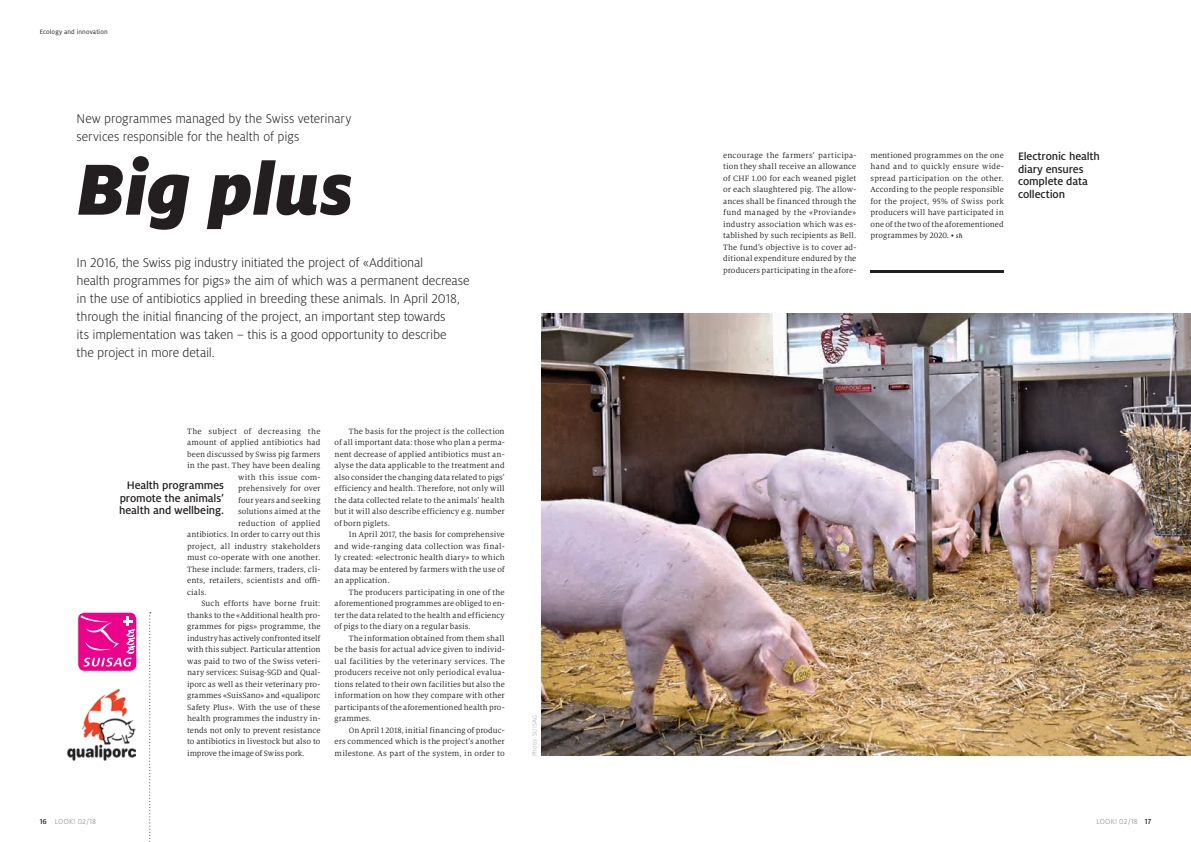
<style>
.page{position:relative;width:1191px;height:842px;background:#fff}
.page>*{position:absolute;margin:0;border:0;box-sizing:border-box;transform-origin:0 0}
.t1{font:italic 900 80px "Milo Pro";color:#231f20}
.t2{font:300 14px/18px "Milo Pro";letter-spacing:-.01em;color:#231f20}
.t3{font:500 12px/12.5px "Milo Pro";letter-spacing:-.01em;color:#231f20;text-align:justify}
.t4{font:8.5px/11.5px "Milo Serif Pro";letter-spacing:.01em;color:#231f20;text-align:justify}
.t5{font:8.5px "Milo Serif Pro";letter-spacing:.04em;color:#231f20}
.t6{font:300 8px "Milo Pro";letter-spacing:.01em;color:#808285}
.t7{font:7px "Milo Pro";letter-spacing:.02em;color:#231f20}
.t8{font:7px "Milo Pro";letter-spacing:.015em;color:#bcbdc0}
.s1{font-weight:500;font-style:italic;font-size:7px}
.s2{font-weight:500;color:#231f20}
</style>
<div class="page">
<img style="left:541px;top:314px;width:650px;height:442px">
<img style="left:68px;top:690px;width:68px;height:71px">
<div style="left:78px;top:613px;width:58px;height:58px;background:#ed028c;border-radius:6px"></div>
<svg style="left:80px;top:615px;width:55px;height:51px"></svg>
<svg style="left:149px;top:612px;width:2px;height:230px"></svg>
<hr style="left:870px;top:271px;width:133px;height:2px;background:#231f20">
<p class="t7" style="left:40px;top:28px;width:70px">Ecology and innovation</p>
<h2 class="t2" style="left:77px;top:110px;width:276px">New programmes managed by the Swiss veterinary services responsible for the health of pigs</h2>
<p class="t4" style="left:723px;top:149px;width:135px">encourage the farmers’ participa&shy;tion they shall receive an allowance of CHF 1.00 for each weaned piglet or each slaughtered pig. The allow&shy;ances shall be financed through the fund managed by the «Proviande» industry association which was es&shy;tablished by such recipients as Bell.<br>The fund’s objective is to cover ad&shy;ditional expenditure endured by the producers participating in the afore-</p>
<p class="t4" style="left:870px;top:149px;width:135px">mentioned programmes on the one hand and to quickly ensure wide&shy;spread participation on the other.<br>According to the people responsible for the project, 95% of Swiss pork producers will have participated in one of the two of the aforementioned programmes by 2020. • <span class="s1">sh</span></p>
<h1 class="t1" style="left:77px;top:142px;width:279px">Big plus</h1>
<h3 class="t3" style="left:1018px;top:150px;width:83px;text-align:left">Electronic health diary ensures complete data collection</h3>
<p class="t2" style="left:77px;top:254px;width:395px">In 2016, the Swiss pig industry initiated the project of «Additional<br>health programmes for pigs» the aim of which was a permanent decrease in the use of antibiotics applied in breeding these animals. In April 2018, through the initial financing of the project, an important step towards<br>its implementation was taken – this is a good opportunity to describe<br>the project in more detail.</p>
<p class="t5" style="left:187px;top:426px;width:135px">The subject of decreasing the</p>
<p class="t4" style="left:187px;top:437px;width:135px">amount of applied antibiotics had</p>
<p class="t4" style="left:187px;top:448px;width:135px">been discussed by Swiss pig farmers</p>
<p class="t4" style="left:187px;top:460px;width:135px">in the past. They have been dealing</p>
<p class="t4" style="left:238px;top:471px;width:84px">with this issue com-</p>
<p class="t4" style="left:238px;top:483px;width:84px">prehensively for over</p>
<p class="t4" style="left:238px;top:494px;width:84px">four years and seeking</p>
<p class="t4" style="left:238px;top:506px;width:84px">solutions aimed at the</p>
<p class="t4" style="left:238px;top:517px;width:84px">reduction of applied</p>
<p class="t4" style="left:187px;top:529px;width:135px">antibiotics. In order to carry out this</p>
<p class="t4" style="left:187px;top:540px;width:135px">project, all industry stakeholders</p>
<p class="t4" style="left:187px;top:552px;width:135px">must co-operate with one another.</p>
<p class="t4" style="left:187px;top:563px;width:135px">These include: farmers, traders, cli-</p>
<p class="t4" style="left:187px;top:575px;width:135px">ents, retailers, scientists and offi-</p>
<p class="t4" style="left:187px;top:586px;width:21px">cials.</p>
<p class="t4" style="left:201px;top:598px;width:121px">Such efforts have borne fruit:</p>
<p class="t4" style="left:187px;top:609px;width:135px">thanks to the «Additional health pro-</p>
<p class="t4" style="left:187px;top:621px;width:135px">grammes for pigs» programme, the</p>
<p class="t4" style="left:187px;top:632px;width:135px">industry has actively confronted itself</p>
<p class="t4" style="left:187px;top:644px;width:135px">with this subject. Particular attention</p>
<p class="t4" style="left:187px;top:655px;width:135px">was paid to two of the Swiss veteri-</p>
<p class="t4" style="left:187px;top:667px;width:135px">nary services: Suisag-SGD and Qual-</p>
<p class="t4" style="left:187px;top:678px;width:135px">iporc as well as their veterinary pro-</p>
<p class="t4" style="left:187px;top:690px;width:135px">grammes «SuisSano» and «qualiporc</p>
<p class="t4" style="left:187px;top:701px;width:135px">Safety Plus». With the use of these</p>
<p class="t4" style="left:187px;top:713px;width:135px">health programmes the industry in-</p>
<p class="t4" style="left:187px;top:724px;width:135px">tends not only to prevent resistance</p>
<p class="t4" style="left:187px;top:736px;width:135px">to antibiotics in livestock but also to</p>
<p class="t4" style="left:187px;top:747px;width:119px">improve the image of Swiss pork.</p>
<h3 class="t3" style="left:119px;top:479px;width:106px;text-indent:7px">Health programmes promote the animals’ health and wellbeing.</h3>
<p class="t4" style="left:334px;top:425px;width:172px;text-indent:14px">The basis for the project is the collection of all important data: those who plan a perma&shy;nent decrease of applied antibiotics must an&shy;alyse the data applicable to the treatment and also consider the changing data related to pigs’ efficiency and health. Therefore, not only will the data collected relate to the animals’ health but it will also describe efficiency e.g. number of born piglets.</p>
<p class="t4" style="left:334px;top:529px;width:172px;text-indent:14px">In April 2017, the basis for comprehensive and wide-ranging data collection was final&shy;ly created: «electronic health diary» to which data may be entered by farmers with the use of an application.</p>
<p class="t4" style="left:334px;top:586px;width:172px;text-indent:14px">The producers participating in one of the aforementioned programmes are obliged to en&shy;ter the data related to the health and efficiency of pigs to the diary on a regular basis.</p>
<p class="t4" style="left:334px;top:632px;width:172px;text-indent:14px">The information obtained from them shall be the basis for actual advice given to individ&shy;ual facilities by the veterinary services. The producers receive not only periodical evalua&shy;tions related to their own facilities but also the information on how they compare with other participants of the aforementioned health pro&shy;grammes.</p>
<p class="t4" style="left:334px;top:724px;width:172px;text-indent:14px">On April 1 2018, initial financing of produc&shy;ers commenced which is the project’s another milestone. As part of the system, in order to</p>
<p class="t6" style="left:40px;top:817px;width:58px"><span class="s2">16</span> LOOK! 02/18</p>
<p class="t8" style="left:531px;top:756px;width:44px;rotate:-90deg">Photo: SUISAG</p>
<p class="t6" style="left:1096px;top:817px;width:56px">LOOK! 02/18 <span class="s2">17</span></p>
</div>
